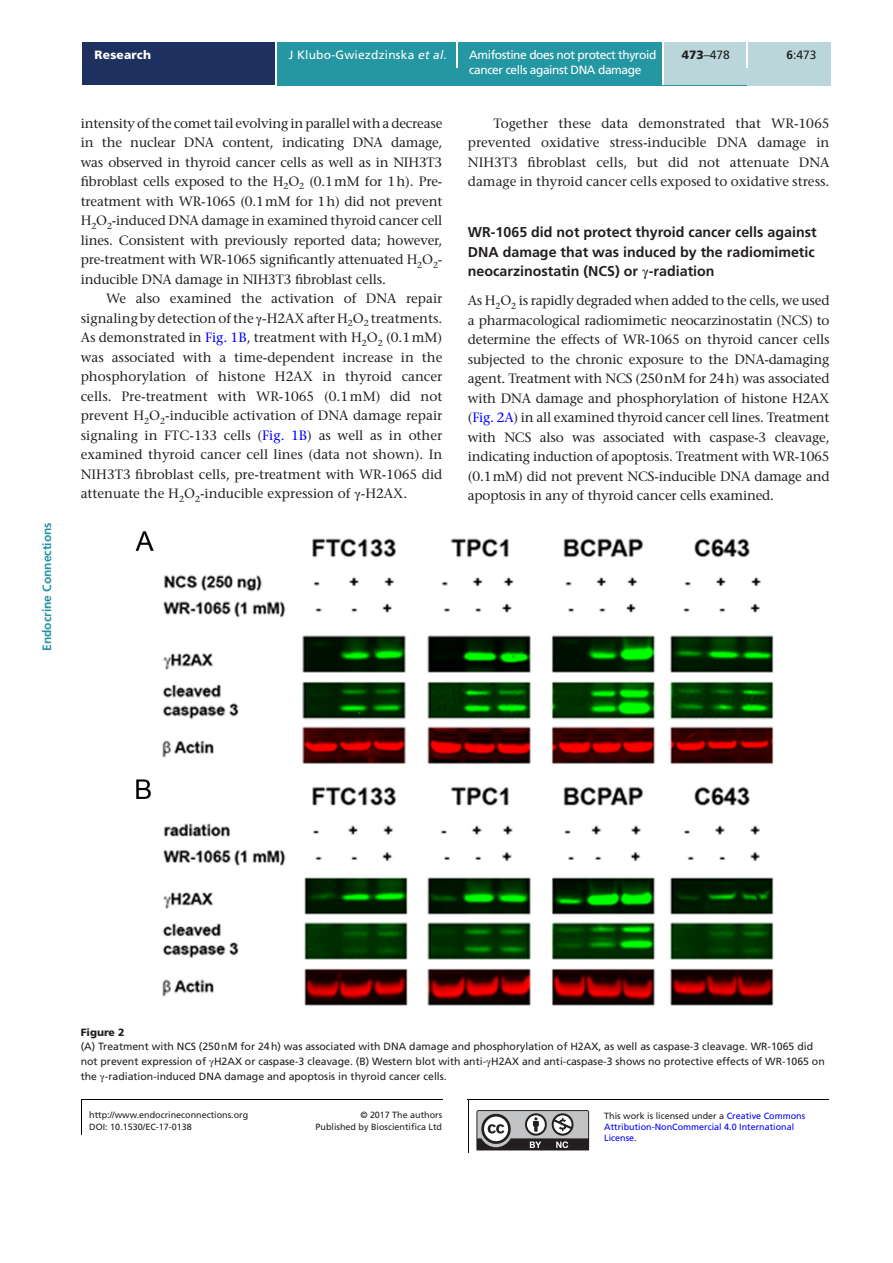
<style>
.page{position:relative;width:893px;height:1263px;background:#fff}
.page>*{position:absolute;margin:0;border:0;box-sizing:border-box;transform-origin:0 0}
.t1{font:700 14.25px/19.5px "Frutiger LT Std";color:#231f20}
.TXI{font:500 13.5px/19.5px "Stone Serif Std";color:#231f20;text-align:justify}
.TXT{font:500 13.5px/19.5px "Stone Serif Std";letter-spacing:-.015em;color:#231f20;text-align:justify}
.t2{font:12px/14.7px "Frutiger LT Std";letter-spacing:-.035em;color:#fff}
.t3{font:12px "Frutiger LT Std";letter-spacing:.015em;color:#fff}
.t4{font:700 12px "Frutiger LT Std";color:#2195a3}
.t5{font:12px "Frutiger LT Std";color:#231f20}
.t6{font:900 12px "Frutiger LT Std";letter-spacing:.015em;color:#fff}
.FC{font:10.5px/14.7px "Frutiger LT Std";color:#231f20}
.FC-2{font:900 10.5px "Frutiger LT Std";color:#231f20}
.t7{font:9px/12px "Frutiger LT Std";color:#231f20;text-align:right}
.t8{font:9px/11.2px "Frutiger LT Std";color:#00f}
.s1{font-style:italic}
.s2{font-weight:900}
.s3{font-weight:700}
.s4{font-family:"STIX General";font-weight:400}
.s5{color:#00f}
.s6{font-family:"STIX General"}
.s7{color:#231f20}
</style>
<div class="page">
<hr style="left:81px;top:1099px;width:1px;height:36px;background:#040503">
<hr style="left:468px;top:1099px;width:1px;height:54px;background:#040503">
<hr style="left:81px;top:1099px;width:361px;height:1px;background:#040503">
<hr style="left:468px;top:1099px;width:361px;height:1px;background:#040503">
<svg style="left:476px;top:1110px;width:113px;height:40px;background:#8a898a"></svg>
<div style="left:82px;top:43px;width:194px;height:42px;background:#1e3060"></div>
<div style="left:277px;top:51px;width:554px;height:34px;background:#2597a2"></div>
<div style="left:277px;top:43px;width:179px;height:8px;background:#2597a2"></div>
<hr style="left:456px;top:43px;width:2px;height:25px;background:#fff">
<div style="left:458px;top:43px;width:205px;height:42px;background:#2597a2"></div>
<hr style="left:663px;top:43px;width:1px;height:42px;background:#fff">
<div style="left:664px;top:43px;width:83px;height:42px;background:#bbd6da"></div>
<div style="left:747px;top:68px;width:84px;height:17px;background:#bbd6da"></div>
<svg style="left:747px;top:51px;width:1px;height:17px"></svg>
<div style="left:748px;top:43px;width:83px;height:25px;background:#bbd6da"></div>
<img style="left:136px;top:531px;width:638px;height:474px">
<p class="t4" style="left:40px;top:651px;width:130px;rotate:-90deg">Endocrine Connections</p>
<p class="t6" style="left:95px;top:48px;width:58px">Research</p>
<p class="t3" style="left:289px;top:48px;width:160px">J Klubo-Gwiezdzinska <span class="s1">et al.</span></p>
<p class="t2" style="left:469px;top:48px;width:189px">Amifostine does not protect thyroid cancer cells against DNA damage</p>
<p class="t5" style="left:682px;top:48px;width:50px"><span class="s2">473</span>–478</p>
<p class="t5" style="left:786px;top:48px;width:32px"><span class="s3">6</span>:473</p>
<p class="TXI" style="left:81px;top:113px;width:363px">intensity of the comet tail evolving in parallel with a decrease in the nuclear DNA content, indicating DNA damage, was observed in thyroid cancer cells as well as in NIH3T3 fibroblast cells exposed to the H<sub>2</sub>O<sub>2</sub> (0.1mM for 1h). Pre&shy;treatment with WR-1065 (0.1mM for 1h) did not prevent H<sub>2</sub>O<sub>2</sub>-induced DNA damage in examined thyroid cancer cell lines. Consistent with previously reported data; however, pre-treatment with WR-1065 significantly attenuated H<sub>2</sub>O<sub>2</sub>- inducible DNA damage in NIH3T3 fibroblast cells.</p>
<p class="TXI" style="left:81px;top:289px;width:363px;text-indent:26px">We also examined the activation of DNA repair signaling by detection of the <span class="s4">γ</span>-H2AX after H<sub>2</sub>O<sub>2</sub> treatments.<br>As demonstrated in <span class="s5">Fig. 1B</span>, treatment with H<sub>2</sub>O<sub>2</sub> (0.1mM) was associated with a time-dependent increase in the phosphorylation of histone H2AX in thyroid cancer cells. Pre-treatment with WR-1065 (0.1mM) did not prevent H<sub>2</sub>O<sub>2</sub>-inducible activation of DNA damage repair signaling in FTC-133 cells (<span class="s5">Fig. 1B</span>) as well as in other examined thyroid cancer cell lines (data not shown). In NIH3T3 fibroblast cells, pre-treatment with WR-1065 did attenuate the H<sub>2</sub>O<sub>2</sub>-inducible expression of <span class="s4">γ</span>-H2AX.</p>
<p class="TXI" style="left:468px;top:113px;width:363px;text-indent:26px">Together these data demonstrated that WR-1065 prevented oxidative stress-inducible DNA damage in NIH3T3 fibroblast cells, but did not attenuate DNA damage in thyroid cancer cells exposed to oxidative stress.</p>
<h2 class="t1" style="left:468px;top:222px;width:350px">WR-1065 did not protect thyroid cancer cells against<br>DNA damage that was induced by the radiomimetic neocarzinostatin (NCS) or <span class="s4">γ</span>-radiation</h2>
<p class="TXT" style="left:468px;top:291px;width:363px">As H<sub>2</sub>O<sub>2</sub> is rapidly degraded when added to the cells, we used a pharmacological radiomimetic neocarzinostatin (NCS) to determine the effects of WR-1065 on thyroid cancer cells subjected to the chronic exposure to the DNA-damaging agent. Treatment with NCS (250nM for 24h) was associated with DNA damage and phosphorylation of histone H2AX (<span class="s5">Fig. 2A</span>) in all examined thyroid cancer cell lines. Treatment with NCS also was associated with caspase-3 cleavage, indicating induction of apoptosis. Treatment with WR-1065 (0.1mM) did not prevent NCS-inducible DNA damage and apoptosis in any of thyroid cancer cells examined.</p>
<p class="FC-2" style="left:81px;top:1026px;width:45px">Figure 2</p>
<p class="FC" style="left:81px;top:1039px;width:746px">(A) Treatment with NCS (250nM for 24h) was associated with DNA damage and phosphorylation of H2AX, as well as caspase-3 cleavage. WR-1065 did not prevent expression of <span class="s6">γ</span>H2AX or caspase-3 cleavage. (B) Western blot with anti-<span class="s6">γ</span>H2AX and anti-caspase-3 shows no protective effects of WR-1065 on the <span class="s6">γ</span>-radiation-induced DNA damage and apoptosis in thyroid cancer cells.</p>
<p class="t7" style="left:89px;top:1109px;width:161px">http://www.endocrineconnections.org</p>
<p class="t7" style="left:316px;top:1109px;width:128px">© 2017 The authors<br>Published by Bioscientifica Ltd</p>
<p class="t7" style="left:89px;top:1121px;width:104px">DOI: 10.1530/EC-17-0138</p>
<p class="t8" style="left:604px;top:1110px;width:203px"><span class="s7">This work is licensed under a</span> Creative Commons<br>Attribution-NonCommercial 4.0 International<br>License<span class="s7">.</span></p>
</div>
